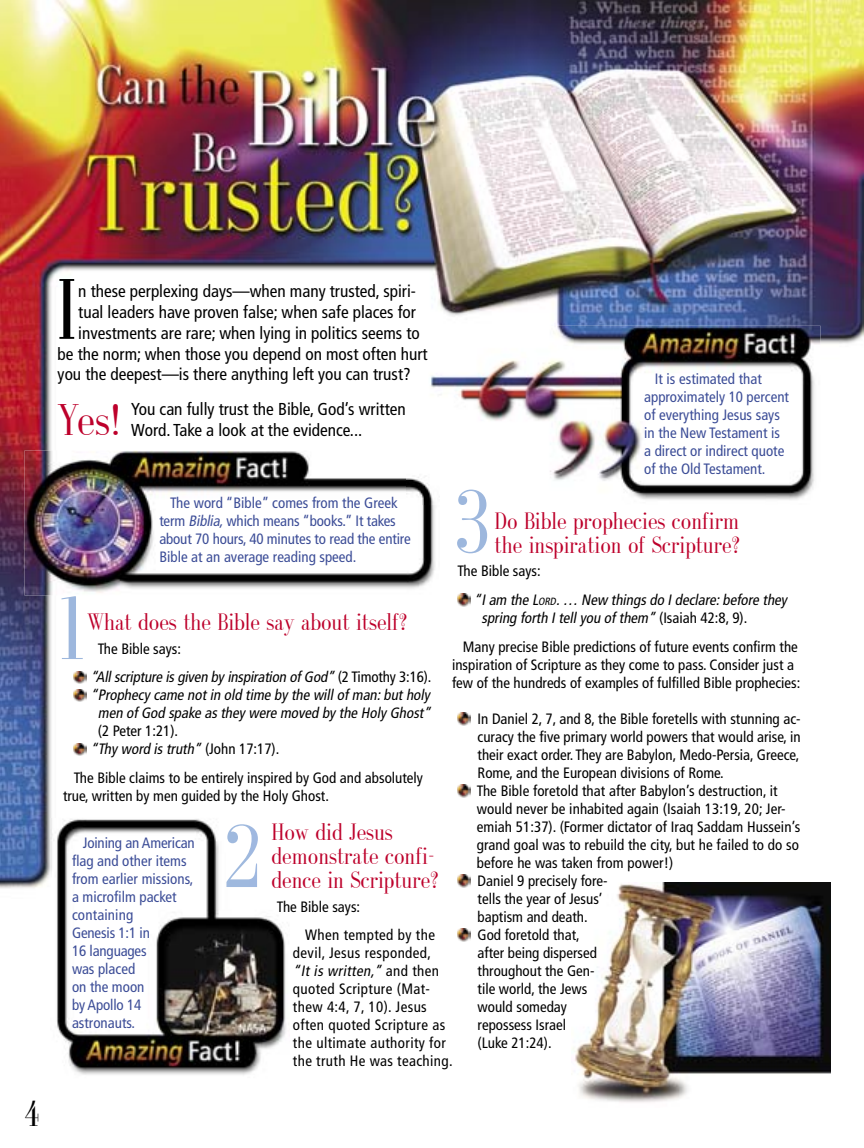
<style>
.page{position:relative;width:864px;height:1148px;background:#fff}
.page>*{position:absolute;margin:0;border:0;box-sizing:border-box;transform-origin:0 0}
.t1{font:90px "Galileo FLF";color:#9db7dd}
.t2{font:86.4px "Fenice";color:#000;scale:.75 1}
.t3{font:45px "Galileo FLF";color:#bd002b}
.t4{font:36px "Galileo FLF";color:#000}
.t5{font:24px/24px "Galileo FLF";color:#bd002b}
.t6{font:condensed 17.25px "Frutiger";color:#000}
.t7{font:condensed 15px/18px "Frutiger";color:#000}
.t8{font:condensed 15px/18px "Frutiger";color:#3c4d97}
.t9{font:italic condensed 15px/28.8px "Frutiger";color:#000}
.t10{font:condensed 15px/18px "Frutiger";letter-spacing:.025em;color:#000}
.s1{font-style:italic}
.s2{font-style:normal}
.s3{font-size:10.5px}
</style>
<div class="page">
<img style="left:0;top:0;width:864px;height:898px">
<img style="left:572px;top:882px;width:258px;height:221px">
<img style="left:406px;top:326px;width:415px;height:178px">
<svg style="left:74px;top:671px;width:13px;height:31px"></svg>
<svg style="left:74px;top:743px;width:13px;height:13px"></svg>
<svg style="left:457px;top:594px;width:13px;height:12px"></svg>
<svg style="left:457px;top:712px;width:13px;height:13px"></svg>
<svg style="left:457px;top:784px;width:13px;height:13px"></svg>
<svg style="left:457px;top:874px;width:13px;height:13px"></svg>
<svg style="left:457px;top:928px;width:13px;height:13px"></svg>
<img style="left:24px;top:450px;width:416px;height:145px">
<img style="left:406px;top:450px;width:34px;height:54px">
<img style="left:51px;top:818px;width:239px;height:257px">
<img style="left:226px;top:824px;width:32px;height:63px">
<h3 class="t4" style="left:24px;top:1095px;width:17px">4</h3>
<h2 class="t2" style="left:57px;top:257px;width:29px">I</h2>
<p class="t6" style="left:78px;top:281px;width:339px">n these perplexing days—when many trusted, spiri-</p>
<p class="t6" style="left:78px;top:302px;width:339px">tual leaders have proven false; when safe places for</p>
<p class="t6" style="left:78px;top:323px;width:343px">investments are rare; when lying in politics seems to</p>
<p class="t6" style="left:58px;top:343px;width:372px">be the norm; when those you depend on most often hurt</p>
<p class="t6" style="left:58px;top:364px;width:355px">you the deepest—is there anything left you can trust?</p>
<h3 class="t3" style="left:57px;top:398px;width:65px">Yes!</h3>
<p class="t6" style="left:131px;top:399px;width:276px">You can fully trust the Bible, God’s written</p>
<p class="t6" style="left:131px;top:419px;width:233px">Word. Take a look at the evidence...</p>
<p class="t8" style="left:644px;top:370px;width:146px;text-indent:11px">It is estimated that approximately 10 percent of everything Jesus says in the New Testament is a direct or indirect quote of the Old Testament.</p>
<h1 class="t1" style="left:453px;top:477px;width:40px">3</h1>
<p class="t8" style="left:159px;top:494px;width:253px;text-indent:11px">The word “Bible” comes from the Greek term <span class="s1">Biblia,</span>which means “books.” It takes about 70 hours, 40 minutes to read the entire Bible at an average reading speed.</p>
<h3 class="t5" style="left:495px;top:509px;width:246px">Do Bible prophecies confirm the inspiration of Scripture?</h3>
<p class="t9" style="left:474px;top:556px;width:315px;text-indent:-17px"><span class="s2">The Bible says:<br></span>“ Iam the L<span class="s3">ORD</span>.… New thingsdo Ideclare:before they</p>
<p class="t7" style="left:463px;top:603px;width:337px;line-height:28.8px;text-indent:19px"><span class="s1">spring forth Itellyou ofthem”</span> ( I s a i a h 4 2 : 8 , 9 ) .<br>Many precise Bible predictions of future events confirm the</p>
<p class="t7" style="left:452px;top:655px;width:350px">inspiration of Scripture as they come to pass. Consider just a few of the hundreds of examples of fulfilled Bible prophecies:</p>
<p class="t7" style="left:477px;top:709px;width:325px">In Daniel 2, 7, and 8, the Bible foretells with stunning ac&shy;curacy the five primary world powers that would arise, in their exact order. They are Babylon, Medo-Persia, Greece, Rome, and the European divisions of Rome.<br>The Bible foretold that after Babylon’s destruction, it would never be inhabited again (Isaiah 13:19, 20; Jer&shy;emiah 51:37). (Former dictator of Iraq Saddam Hussein’s grand goal was to rebuild the city, but he failed to do so before he was taken from power!)<br>Daniel 9 precisely fore-<br>tells the year of Jesus’<br>baptism and death.<br>God foretold that,<br>after being dispersed<br>throughout the Gen-<br>tile world, the Jews<br>would someday<br>repossess Israel<br>(Luke 21:24).</p>
<h1 class="t1" style="left:53px;top:584px;width:41px">1</h1>
<h3 class="t5" style="left:87px;top:611px;width:321px">What does the Bible say about itself?</h3>
<p class="t9" style="left:90px;top:634px;width:343px;text-indent:7px"><span class="s2">The Bible says:<br></span>“Allscripture isgiven by inspiration ofGod” <span class="s2">( 2 T i m o t h y 3 : 1 6 ) .</span></p>
<p class="t9" style="left:90px;top:686px;width:345px;line-height:18px;text-align:center">“ Prophecy came notin old time by the willofman:butholy men ofGod spake asthey were moved by the Holy Ghost”</p>
<p class="t7" style="left:90px;top:722px;width:191px;text-indent:8px">(2 Peter 1:21).<br><span class="s1">“ Thy word istruth”</span> (J o h n 1 7 : 1 7 ) .</p>
<p class="t7" style="left:63px;top:769px;width:362px;text-indent:11px">The Bible claims to be entirely inspired by God and absolutely true, written by men guided by the Holy Ghost.</p>
<h3 class="t5" style="left:272px;top:821px;width:168px">How did Jesus demonstrate confi&shy;dence in Scripture?</h3>
<p class="t10" style="left:305px;top:892px;width:131px;line-height:28.8px;text-indent:-28px">The Bible says:<br>When tempted by the</p>
<p class="t10" style="left:293px;top:944px;width:161px">devil, Jesus responded, <span class="s1">“It is written,”</span> a n d t h e n quoted Scripture (Mat&shy;thew 4:4, 7, 10). Jesus often quoted Scripture as the ultimate authority for the truth He was teaching.</p>
<p class="t8" style="left:72px;top:833px;width:124px;text-indent:11px">Joining an American flag and other items from earlier missions, a microfilm packet containing<br>Genesis 1:1 in<br>16 languages<br>was placed<br>on the moon<br>by Apollo 14 astronauts.</p>
</div>
